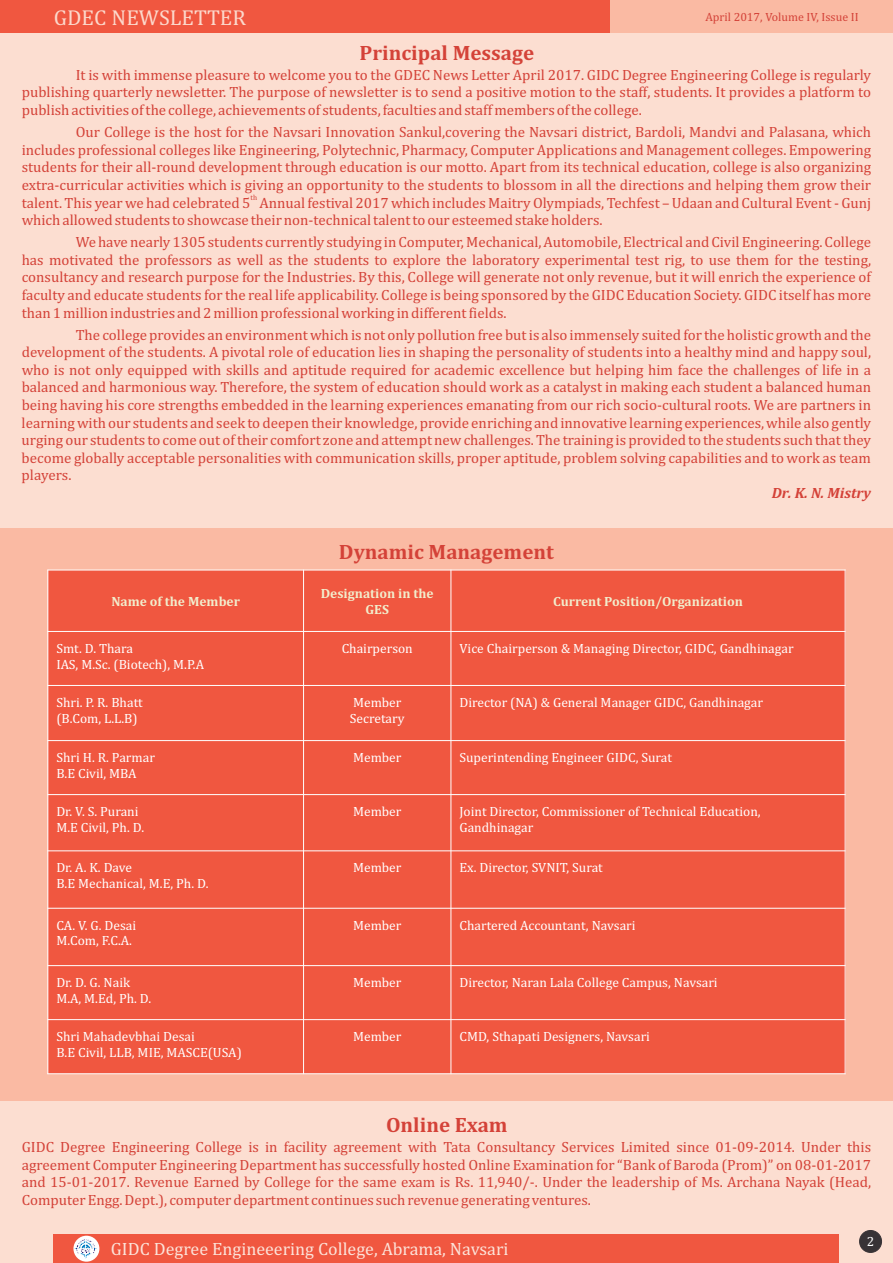
<style>
.page{position:relative;width:893px;height:1263px;background:#fff}
.page>*{position:absolute;margin:0;border:0;box-sizing:border-box;transform-origin:0 0}
.t1{font:21.75px "Cambria";color:#fcd9cc}
.t2{font:700 21px "Cambria";color:#d44238}
.t3{font:18px "Cambria";color:#fce3d9}
.t4{font:15px/17.5px "Cambria";color:#d44238;text-align:justify}
.t5{font:italic 700 15px "Cambria";color:#d44238}
.t6{font:13.5px/15.9px "Cambria";color:#fff}
.t7{font:700 13.5px/15.9px "Cambria";color:#f2edcc;text-align:center}
.t8{font:12px "Cambria";color:#d44238}
.t9{font:7.5px "Cambria";color:#d44238}
</style>
<div class="page">
<div style="left:0;top:15px;width:893px;height:1248px;background:#fcded1"></div>
<div style="left:0;top:529px;width:893px;height:572px;background:#fabaa3"></div>
<div style="left:0;top:0;width:611px;height:33px;background:#f05740"></div>
<div style="left:611px;top:0;width:282px;height:33px;background:#fabaa3"></div>
<div style="left:48px;top:570px;width:797px;height:504px;background:#f05740"></div>
<hr style="left:47px;top:570px;width:1px;height:504px;background:#fff">
<hr style="left:303px;top:570px;width:1px;height:504px;background:#fff">
<hr style="left:450px;top:570px;width:1px;height:504px;background:#fff">
<hr style="left:845px;top:570px;width:1px;height:504px;background:#fff">
<hr style="left:47px;top:1073px;width:798px;height:1px;background:#fff">
<hr style="left:47px;top:1019px;width:798px;height:1px;background:#fff">
<hr style="left:47px;top:965px;width:798px;height:1px;background:#fff">
<hr style="left:47px;top:908px;width:798px;height:1px;background:#fff">
<hr style="left:47px;top:850px;width:798px;height:1px;background:#fff">
<hr style="left:47px;top:794px;width:798px;height:1px;background:#fff">
<hr style="left:47px;top:740px;width:798px;height:1px;background:#fff">
<hr style="left:47px;top:685px;width:798px;height:1px;background:#fff">
<hr style="left:47px;top:631px;width:798px;height:1px;background:#fff">
<hr style="left:47px;top:570px;width:798px;height:1px;background:#fff">
<div style="left:53px;top:1234px;width:786px;height:29px;background:#f05740"></div>
<svg style="left:73px;top:1236px;width:26px;height:26px"></svg>
<img style="left:75px;top:1237px;width:23px;height:23px">
<div style="left:859px;top:1230px;width:23px;height:22px;background:#383336;border:1px solid #383336;border-radius:50%"></div>
<h1 class="t1" style="left:54px;top:8px;width:194px">GDEC NEWSLETTER</h1>
<p class="t8" style="left:705px;top:11px;width:155px">April 2017, Volume IV, Issue II</p>
<h2 class="t2" style="left:359px;top:44px;width:176px">Principal Message</h2>
<p class="t4" style="left:22px;top:67px;width:851px;text-indent:54px">It is with immense pleasure to welcome you to the GDEC News Letter April 2017. GIDC Degree Engineering College is regularly publishing quarterly newsletter. The purpose of newsletter is to send a positive motion to the staff, students. It provides a platform to publish activities of the college, achievements of students, faculties and staff members of the college.</p>
<p class="t4" style="left:22px;top:124px;width:851px;text-indent:54px">Our College is the host for the Navsari Innovation Sankul,covering the Navsari district, Bardoli, Mandvi and Palasana, which includes professional colleges like Engineering, Polytechnic, Pharmacy, Computer Applications and Management colleges. Empowering students for their all-round development through education is our motto. Apart from its technical education, college is also organizing extra-curricular activities which is giving an opportunity to the students to blossom in all the directions and helping them grow their</p>
<p class="t9" style="left:250px;top:194px;width:8px">th</p>
<p class="t4" style="left:22px;top:195px;width:851px">talent. This year we had celebrated 5 Annual festival 2017 which includes Maitry Olympiads, Techfest – Udaan and Cultural Event - Gunj which allowed students to showcase their non-technical talent to our esteemed stake holders.</p>
<p class="t4" style="left:22px;top:234px;width:851px;text-indent:54px">We have nearly 1305 students currently studying in Computer, Mechanical, Automobile, Electrical and Civil Engineering. College has motivated the professors as well as the students to explore the laboratory experimental test rig, to use them for the testing, consultancy and research purpose for the Industries. By this, College will generate not only revenue, but it will enrich the experience of faculty and educate students for the real life applicability. College is being sponsored by the GIDC Education Society. GIDC itself has more than 1 million industries and 2 million professional working in different fields.</p>
<p class="t4" style="left:22px;top:327px;width:851px;text-indent:54px">The college provides an environment which is not only pollution free but is also immensely suited for the holistic growth and the development of the students. A pivotal role of education lies in shaping the personality of students into a healthy mind and happy soul, who is not only equipped with skills and aptitude required for academic excellence but helping him face the challenges of life in a balanced and harmonious way. Therefore, the system of education should work as a catalyst in making each student a balanced human being having his core strengths embedded in the learning experiences emanating from our rich socio-cultural roots. We are partners in learning with our students and seek to deepen their knowledge, provide enriching and innovative learning experiences, while also gently urging our students to come out of their comfort zone and attempt new challenges. The training is provided to the students such that they become globally acceptable personalities with communication skills, proper aptitude, problem solving capabilities and to work as team players.</p>
<p class="t5" style="left:772px;top:486px;width:101px">Dr. K. N. Mistry</p>
<h2 class="t2" style="left:339px;top:543px;width:216px">Dynamic Management</h2>
<p class="t7" style="left:111px;top:594px;width:130px">Name of the Member</p>
<p class="t7" style="left:321px;top:586px;width:115px">Designation in the<br>GES</p>
<p class="t7" style="left:553px;top:594px;width:191px">Current Position/Organization</p>
<p class="t6" style="left:56px;top:641px;width:149px">Smt. D. Thara<br>IAS, M.Sc. (Biotech), M.P.A</p>
<p class="t6" style="left:342px;top:641px;width:73px">Chairperson</p>
<p class="t6" style="left:459px;top:641px;width:336px">Vice Chairperson &amp; Managing Director, GIDC, Gandhinagar</p>
<p class="t6" style="left:56px;top:695px;width:88px">Shri. P. R. Bhatt (B.Com, L.L.B)</p>
<p class="t6" style="left:350px;top:695px;width:56px">Member<br>Secretary</p>
<p class="t6" style="left:459px;top:695px;width:305px">Director (NA) &amp; General Manager GIDC, Gandhinagar</p>
<p class="t6" style="left:56px;top:750px;width:100px">Shri H. R. Parmar<br>B.E Civil, MBA</p>
<p class="t6" style="left:353px;top:750px;width:50px">Member</p>
<p class="t6" style="left:459px;top:750px;width:214px">Superintending Engineer GIDC, Surat</p>
<p class="t6" style="left:56px;top:804px;width:89px">Dr. V. S. Purani<br>M.E Civil, Ph. D.</p>
<p class="t6" style="left:353px;top:804px;width:50px">Member</p>
<p class="t6" style="left:459px;top:804px;width:303px">Joint Director, Commissioner of Technical Education,<br>Gandhinagar</p>
<p class="t6" style="left:56px;top:860px;width:154px">Dr. A. K. Dave<br>B.E Mechanical, M.E, Ph. D.</p>
<p class="t6" style="left:353px;top:860px;width:50px">Member</p>
<p class="t6" style="left:459px;top:860px;width:145px">Ex. Director, SVNIT, Surat</p>
<p class="t6" style="left:56px;top:918px;width:81px">CA. V. G. Desai<br>M.Com, F.C.A.</p>
<p class="t6" style="left:353px;top:918px;width:50px">Member</p>
<p class="t6" style="left:459px;top:918px;width:178px">Chartered Accountant, Navsari</p>
<p class="t6" style="left:56px;top:975px;width:96px">Dr. D. G. Naik<br>M.A, M.Ed, Ph. D.</p>
<p class="t6" style="left:353px;top:975px;width:50px">Member</p>
<p class="t6" style="left:459px;top:975px;width:260px">Director, Naran Lala College Campus, Navsari</p>
<p class="t6" style="left:56px;top:1029px;width:187px">Shri Mahadevbhai Desai<br>B.E Civil, LLB, MIE, MASCE(USA)</p>
<p class="t6" style="left:353px;top:1029px;width:50px">Member</p>
<p class="t6" style="left:459px;top:1029px;width:192px">CMD, Sthapati Designers, Navsari</p>
<h2 class="t2" style="left:386px;top:1116px;width:123px">Online Exam</h2>
<p class="t4" style="left:22px;top:1139px;width:851px">GIDC Degree Engineering College is in facility agreement with Tata Consultancy Services Limited since 01-09-2014. Under this agreement Computer Engineering Department has successfully hosted Online Examination for “Bank of Baroda (Prom)” on 08-01-2017 and 15-01-2017. Revenue Earned by College for the same exam is Rs. 11,940/-. Under the leadership of Ms. Archana Nayak (Head, Computer Engg. Dept.), computer department continues such revenue generating ventures.</p>
<p class="t3" style="left:111px;top:1241px;width:399px">GIDC Degree Engineeering College, Abrama, Navsari</p>
<p class="t6" style="left:867px;top:1234px;width:9px">2</p>
</div>
